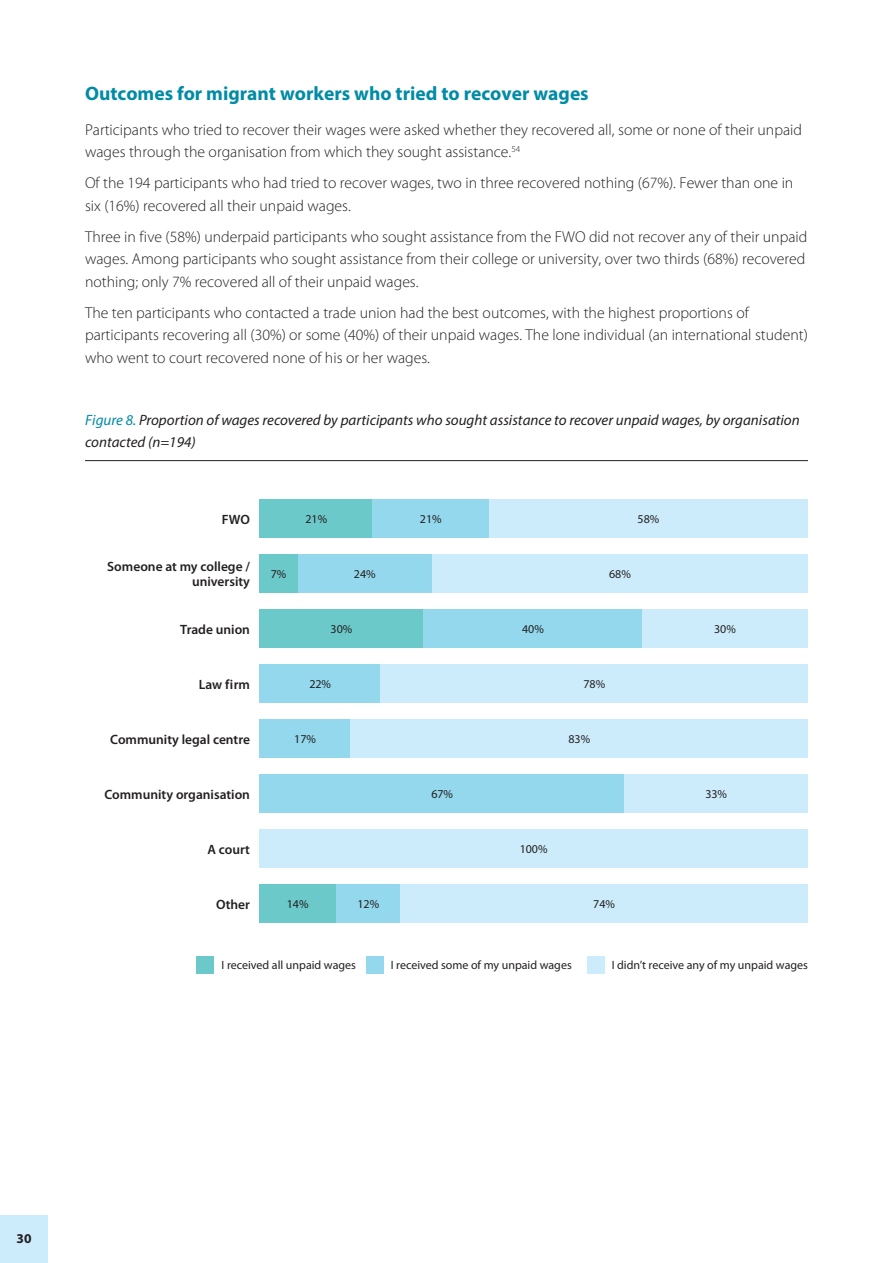
<style>
.page{position:relative;width:893px;height:1263px;background:#fff}
.page>*{position:absolute;margin:0;border:0;box-sizing:border-box;transform-origin:0 0}
.heading_2{font:700 19.5px "Myriad Pro";color:#008ba6}
.t1{font:300 15.75px/22.5px "Myriad Pro";color:#231f20}
.Figures{font:italic 15px/22.5px "Myriad Pro";color:#231f20}
.t2{font:600 13.5px/15px "Myriad Pro";color:#231f20;text-align:right}
.t3{font:700 13.5px "Myriad Pro";color:#231f20}
.t4{font:12px "Myriad Pro";color:#231f20}
.s1{color:#008ba6}
</style>
<div class="page">
<div style="left:0;top:1215px;width:48px;height:48px;background:#ccecfb"></div>
<hr style="left:85px;top:460px;width:723px;height:1px;background:#231f20">
<div style="left:259px;top:610px;width:164px;height:38px;background:#6cc9c9"></div>
<div style="left:423px;top:610px;width:220px;height:38px;background:#93d8ec"></div>
<div style="left:642px;top:610px;width:166px;height:38px;background:#ccecfb"></div>
<div style="left:259px;top:829px;width:549px;height:39px;background:#ccecfb"></div>
<div style="left:259px;top:720px;width:92px;height:38px;background:#93d8ec"></div>
<div style="left:351px;top:720px;width:457px;height:38px;background:#ccecfb"></div>
<div style="left:297px;top:555px;width:136px;height:38px;background:#93d8ec"></div>
<div style="left:432px;top:555px;width:376px;height:38px;background:#ccecfb"></div>
<div style="left:259px;top:555px;width:39px;height:38px;background:#6cc9c9"></div>
<div style="left:259px;top:665px;width:122px;height:38px;background:#93d8ec"></div>
<div style="left:381px;top:665px;width:427px;height:38px;background:#ccecfb"></div>
<div style="left:259px;top:884px;width:77px;height:39px;background:#6cc9c9"></div>
<div style="left:336px;top:884px;width:65px;height:39px;background:#93d8ec"></div>
<div style="left:400px;top:884px;width:408px;height:39px;background:#ccecfb"></div>
<div style="left:259px;top:500px;width:114px;height:38px;background:#6cc9c9"></div>
<div style="left:372px;top:500px;width:117px;height:38px;background:#93d8ec"></div>
<div style="left:489px;top:500px;width:319px;height:38px;background:#ccecfb"></div>
<div style="left:259px;top:775px;width:366px;height:38px;background:#93d8ec"></div>
<div style="left:625px;top:775px;width:183px;height:38px;background:#ccecfb"></div>
<div style="left:197px;top:956px;width:17px;height:17px;background:#6cc9c9"></div>
<div style="left:366px;top:956px;width:17px;height:17px;background:#93d8ec"></div>
<div style="left:587px;top:956px;width:17px;height:17px;background:#ccecfb"></div>
<p class="heading_2" style="left:85px;top:80px;width:505px">Outcomes for migrant workers who tried to recover wages</p>
<p class="t1" style="left:85px;top:118px;width:718px">Participants who tried to recover their wages were asked whether they recovered all, some or none of their unpaid wages through the organisation from which they sought assistance.<sup>54</sup></p>
<p class="t1" style="left:85px;top:172px;width:710px">Of the 194 participants who had tried to recover wages, two in three recovered nothing (67%). Fewer than one in six (16%) recovered all their unpaid wages.</p>
<p class="t1" style="left:85px;top:225px;width:724px">Three in five (58%) underpaid participants who sought assistance from the FWO did not recover any of their unpaid wages. Among participants who sought assistance from their college or university, over two thirds (68%) recovered nothing; only 7% recovered all of their unpaid wages.</p>
<p class="t1" style="left:85px;top:301px;width:724px">The ten participants who contacted a trade union had the best outcomes, with the highest proportions of participants recovering all (30%) or some (40%) of their unpaid wages. The lone individual (an international student) who went to court recovered none of his or her wages.</p>
<p class="Figures" style="left:85px;top:408px;width:716px"><span class="s1">Figure 8.</span> Proportion of wages recovered by participants who sought assistance to recover unpaid wages, by organisation contacted (n=194)</p>
<p class="t2" style="left:222px;top:512px;width:30px">FWO</p>
<p class="t4" style="left:305px;top:512px;width:23px">21%</p>
<p class="t4" style="left:420px;top:512px;width:23px">21%</p>
<p class="t4" style="left:638px;top:512px;width:23px">58%</p>
<p class="t2" style="left:107px;top:559px;width:144px">Someone at my college / university</p>
<p class="t4" style="left:271px;top:567px;width:17px">7%</p>
<p class="t4" style="left:354px;top:567px;width:23px">24%</p>
<p class="t4" style="left:609px;top:567px;width:23px">68%</p>
<p class="t2" style="left:180px;top:621px;width:71px">Trade union</p>
<p class="t4" style="left:331px;top:622px;width:23px">30%</p>
<p class="t4" style="left:522px;top:622px;width:23px">40%</p>
<p class="t4" style="left:714px;top:622px;width:23px">30%</p>
<p class="t2" style="left:199px;top:676px;width:53px">Law firm</p>
<p class="t4" style="left:309px;top:677px;width:23px">22%</p>
<p class="t4" style="left:583px;top:677px;width:23px">78%</p>
<p class="t2" style="left:110px;top:731px;width:141px">Community legal centre</p>
<p class="t4" style="left:294px;top:732px;width:23px">17%</p>
<p class="t4" style="left:568px;top:732px;width:23px">83%</p>
<p class="t2" style="left:105px;top:786px;width:147px">Community organisation</p>
<p class="t4" style="left:431px;top:787px;width:23px">67%</p>
<p class="t4" style="left:705px;top:787px;width:23px">33%</p>
<p class="t2" style="left:208px;top:841px;width:44px">A court</p>
<p class="t4" style="left:520px;top:842px;width:29px">100%</p>
<p class="t2" style="left:216px;top:896px;width:35px">Other</p>
<p class="t4" style="left:287px;top:897px;width:23px">14%</p>
<p class="t4" style="left:357px;top:897px;width:23px">12%</p>
<p class="t4" style="left:593px;top:897px;width:23px">74%</p>
<p class="t4" style="left:222px;top:958px;width:136px">I received all unpaid wages</p>
<p class="t4" style="left:391px;top:958px;width:182px">I received some of my unpaid wages</p>
<p class="t4" style="left:612px;top:958px;width:198px">I didn’t receive any of my unpaid wages</p>
<p class="t3" style="left:17px;top:1229px;width:16px">30</p>
</div>
